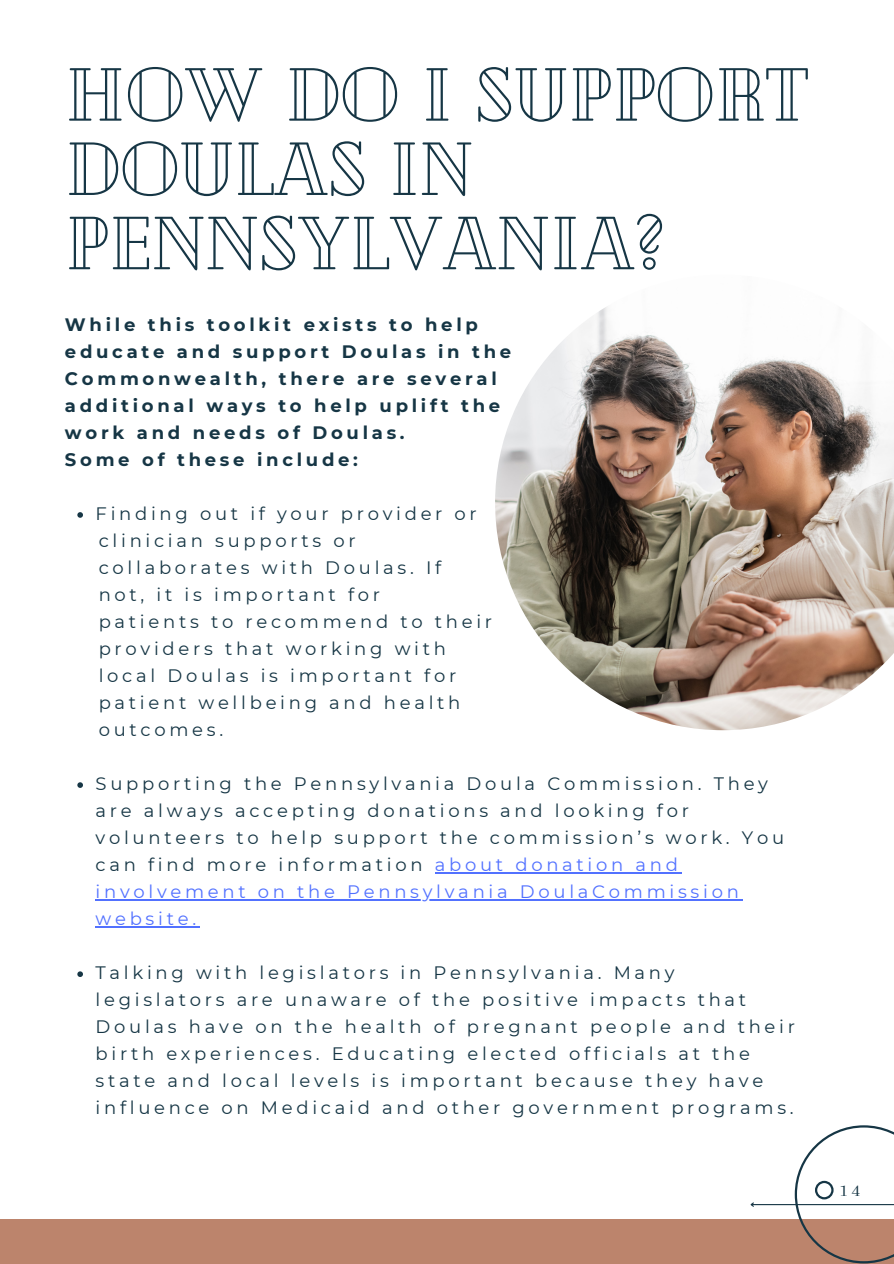
<style>
.page{position:relative;width:894px;height:1264px;background:#fff}
.page>*{position:absolute;margin:0;border:0;box-sizing:border-box;transform-origin:0 0}
.t1{font:75px/74.2px "Cheque";color:#163645}
.t2{font:18px/27px "Montserrat";letter-spacing:.205em;color:#163645}
.t3{font:700 18px/27px "Montserrat";letter-spacing:.205em;color:#163645}
.t4{font:18px "Arapey";color:#163645}
.s1{color:#5271ff}
</style>
<div class="page">
<svg style="left:77px;top:512px;width:6px;height:6px"></svg>
<svg style="left:77px;top:782px;width:6px;height:6px"></svg>
<hr style="left:435px;top:872px;width:246px;height:1px;background:#5271ff">
<hr style="left:96px;top:899px;width:646px;height:1px;background:#5271ff">
<hr style="left:96px;top:926px;width:104px;height:1px;background:#5271ff">
<svg style="left:77px;top:971px;width:6px;height:6px"></svg>
<div style="left:0;top:1218px;width:893px;height:45px;background:#bc846c"></div>
<hr style="left:751px;top:1203px;width:142px;height:2px;background:#163645">
<svg style="left:794px;top:1125px;width:99px;height:138px"></svg>
<img style="left:495px;top:307px;width:398px;height:423px">
<h1 class="t1" style="left:65px;top:54px;width:744px">HOW DO I SUPPORT<br>DOULAS IN<br>PENNSYLVANIA?</h1>
<p class="t3" style="left:65px;top:311px;width:447px">While this toolkit exists to help educate and support Doulas in the<br>Commonwealth, there are several additional ways to help uplift the work and needs of Doulas.<br>Some of these include:</p>
<p class="t2" style="left:96px;top:500px;width:398px">Finding out if your provider or clinician supports or collaborates with Doulas. If<br>not, it is important for<br>patients to recommend to their providers that working with local Doulas is important for patient wellbeing and health outcomes.</p>
<p class="t2" style="left:96px;top:770px;width:690px">Supporting the Pennsylvania Doula Commission. They are always accepting donations and looking for volunteers to help support the commission’s work. You can find more information <span class="s1">about donation and involvement on the Pennsylvania DoulaCommission website.</span></p>
<p class="t2" style="left:96px;top:959px;width:700px">Talking with legislators in Pennsylvania. Many legislators are unaware of the positive impacts that Doulas have on the health of pregnant people and their birth experiences. Educating elected officials at the state and local levels is important because they have influence on Medicaid and other government programs.</p>
<p class="t4" style="left:839px;top:1180px;width:22px">14</p>
</div>
